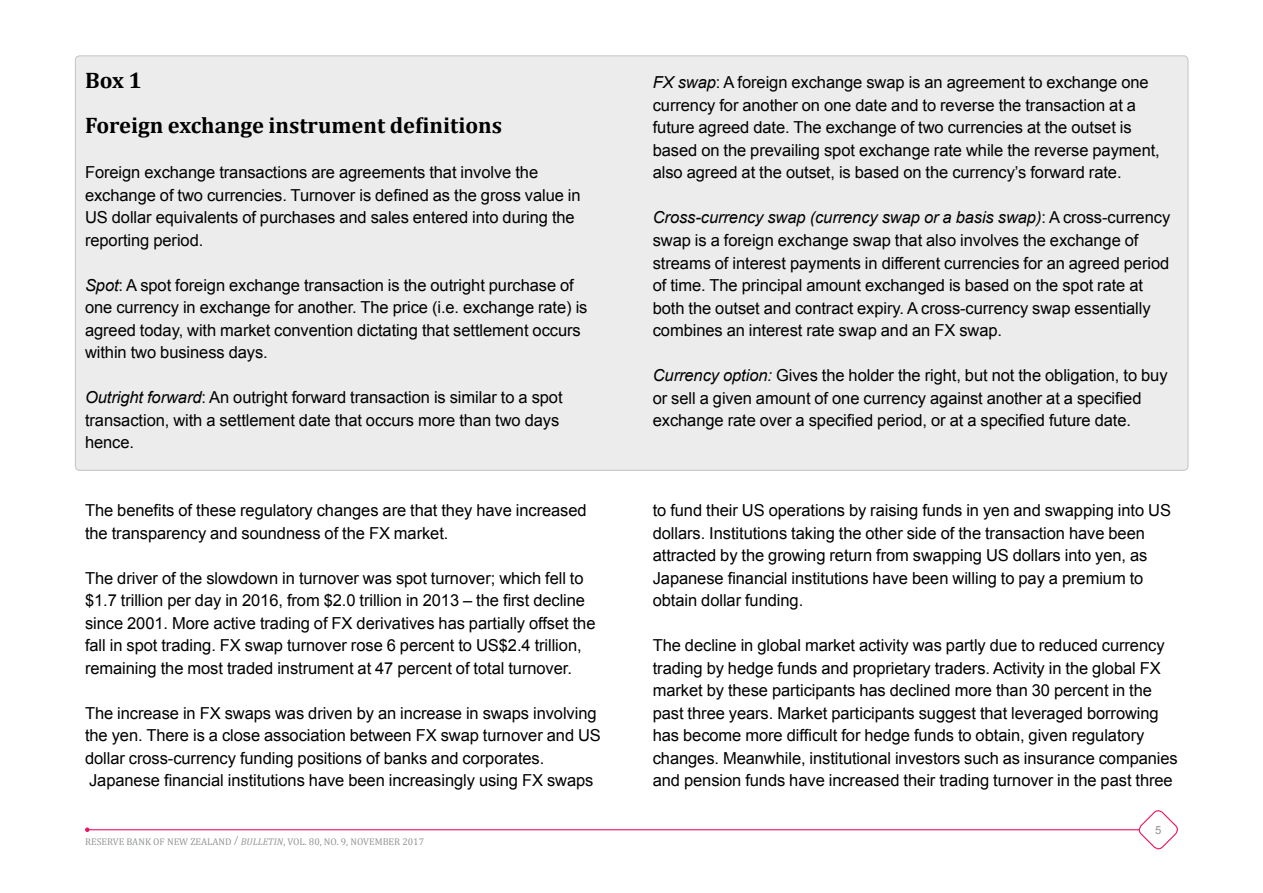
<style>
.page{position:relative;width:1263px;height:893px;background:#fff}
.page>*{position:absolute;margin:0;border:0;box-sizing:border-box;transform-origin:0 0}
.t1{font:700 22.5px/45px "Cambria";color:#000}
.t2{font:16.5px/22.5px "Arial";letter-spacing:-.005em;color:#000}
.t3{font:11.25px "Arial";color:#939598}
.t4{font:9.75px "Cambria";color:#939598}
.s1{font-style:italic}
</style>
<div class="page">
<hr style="left:87px;top:829px;width:1091px;height:1px;background:#ed1261">
<svg style="left:85px;top:827px;width:5px;height:5px"></svg>
<svg style="left:1137px;top:810px;width:41px;height:40px"></svg>
<div style="left:75px;top:56px;width:1113px;height:414px;background:#ececed;border-radius:4px"></div>
<h1 class="t1" style="left:85px;top:57px;width:419px">Box 1<br>Foreign exchange instrument definitions</h1>
<p class="t2" style="left:85px;top:162px;width:497px">Foreign exchange transactions are agreements that involve the exchange of two currencies. Turnover is defined as the gross value in US dollar equivalents of purchases and sales entered into during the reporting period.</p>
<p class="t2" style="left:85px;top:274px;width:504px"><span class="s1">Spot</span>: A spot foreign exchange transaction is the outright purchase of one currency in exchange for another. The price (i.e. exchange rate) is agreed today, with market convention dictating that settlement occurs within two business days.</p>
<p class="t2" style="left:85px;top:387px;width:479px"><span class="s1">Outright forward</span>: An outright forward transaction is similar to a spot transaction, with a settlement date that occurs more than two days hence.</p>
<p class="t2" style="left:85px;top:499px;width:503px">The benefits of these regulatory changes are that they have increased the transparency and soundness of the FX market.</p>
<p class="t2" style="left:85px;top:567px;width:512px">The driver of the slowdown in turnover was spot turnover; which fell to $1.7 trillion per day in 2016, from $2.0 trillion in 2013 – the first decline since 2001. More active trading of FX derivatives has partially offset the fall in spot trading. FX swap turnover rose 6 percent to US$2.4 trillion, remaining the most traded instrument at 47 percent of total turnover.</p>
<p class="t2" style="left:85px;top:702px;width:517px">The increase in FX swaps was driven by an increase in swaps involving the yen. There is a close association between FX swap turnover and US dollar cross-currency funding positions of banks and corporates.<br>Japanese financial institutions have been increasingly using FX swaps</p>
<p class="t4" style="left:85px;top:836px;width:340px">RESERVE BANK OF NEW ZEALAND / <span class="s1">BULLETIN</span>, VOL. 80, NO. 9, NOVEMBER 2017</p>
<p class="t2" style="left:653px;top:72px;width:509px"><span class="s1">FX swap</span>: A foreign exchange swap is an agreement to exchange one currency for another on one date and to reverse the transaction at a future agreed date. The exchange of two currencies at the outset is based on the prevailing spot exchange rate while the reverse payment, also agreed at the outset, is based on the currency’s forward rate.</p>
<p class="t2" style="left:653px;top:207px;width:519px"><span class="s1">Cross-currency swap (currency swap or a basis swap)</span>: A cross-currency swap is a foreign exchange swap that also involves the exchange of streams of interest payments in different currencies for an agreed period of time. The principal amount exchanged is based on the spot rate at both the outset and contract expiry. A cross-currency swap essentially combines an interest rate swap and an FX swap.</p>
<p class="t2" style="left:653px;top:364px;width:516px"><span class="s1">Currency option:</span> Gives the holder the right, but not the obligation, to buy or sell a given amount of one currency against another at a specified exchange rate over a specified period, or at a specified future date.</p>
<p class="t2" style="left:653px;top:499px;width:520px">to fund their US operations by raising funds in yen and swapping into US dollars. Institutions taking the other side of the transaction have been attracted by the growing return from swapping US dollars into yen, as Japanese financial institutions have been willing to pay a premium to obtain dollar funding.</p>
<p class="t2" style="left:653px;top:634px;width:527px">The decline in global market activity was partly due to reduced currency trading by hedge funds and proprietary traders. Activity in the global FX market by these participants has declined more than 30 percent in the past three years. Market participants suggest that leveraged borrowing has become more difficult for hedge funds to obtain, given regulatory changes. Meanwhile, institutional investors such as insurance companies and pension funds have increased their trading turnover in the past three</p>
<p class="t3" style="left:1155px;top:822px;width:8px">5</p>
</div>
